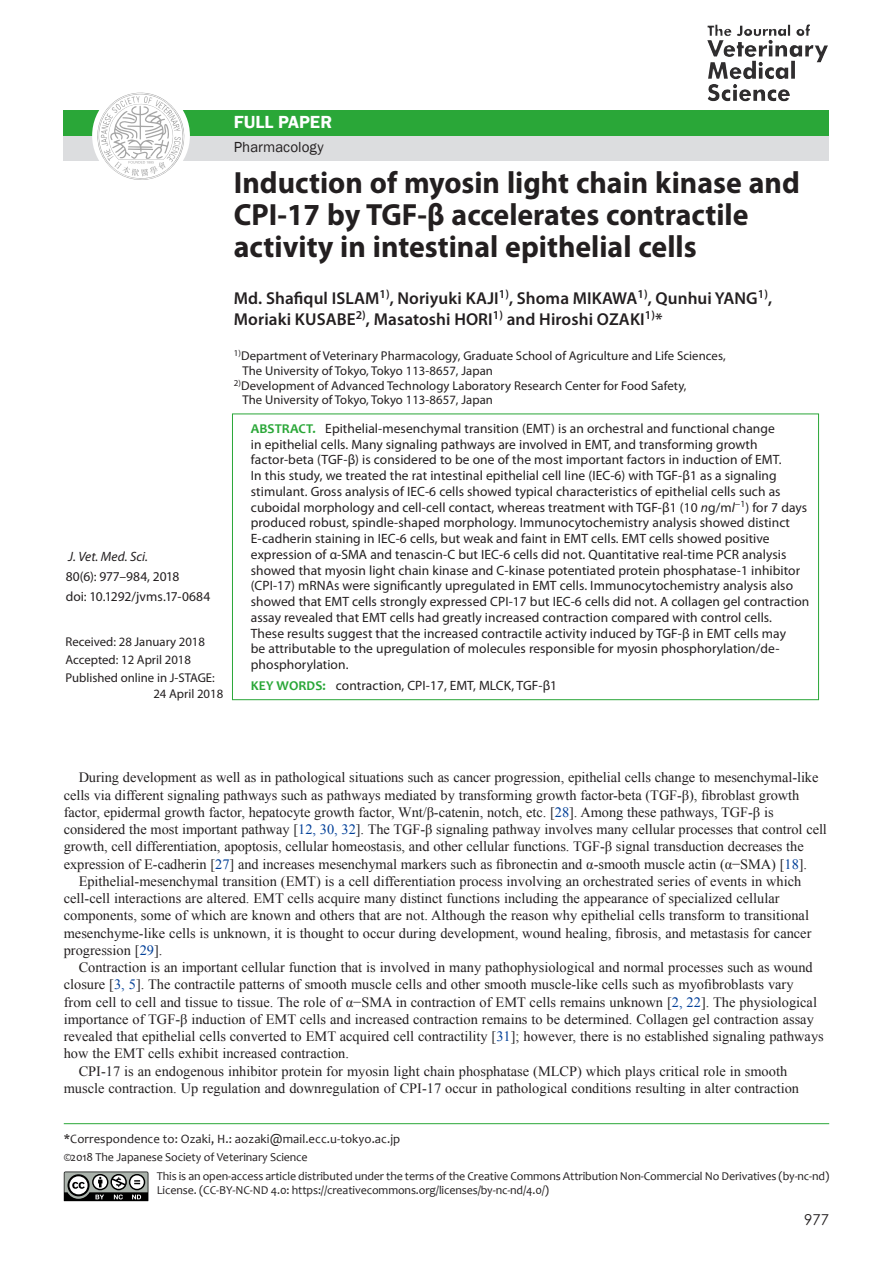
<style>
.page{position:relative;width:893px;height:1263px;background:#fff}
.page>*{position:absolute;margin:0;border:0;box-sizing:border-box;transform-origin:0 0}
.t1{font:700 30.75px/32.2px "Myriad Pro";color:#231f20}
.t2{font:600 18px "Franklin Gothic";color:#fff}
.t3{font:600 17.25px/21px "Myriad Pro";letter-spacing:.005em;color:#231f20}
.t4{font:15px "Franklin Gothic";color:#231f20}
.t5{font:15px "Century Gothic";color:#231f20}
.t6{font:14.25px "Times New Roman";color:#231f20}
.t7{font:13.5px/15.8px "Myriad Pro";letter-spacing:.005em;color:#231f20}
.t8{font:italic 13.5px "Myriad Pro";color:#231f20}
.t9{font:12.75px/14.2px "Myriad Pro";letter-spacing:.005em;color:#231f20}
.t10{font:12.75px "Candara";letter-spacing:.005em;color:#231f20}
.t11{font:12px/20px "Candara";letter-spacing:-.01em;color:#231f20}
.s1{font-family:"Candara";font-weight:700;color:#2aa738}
.s2{font-style:italic}
.s3{color:#003f98}
</style>
<div class="page">
<hr style="left:64px;top:1123px;width:765px;height:1px;background:#2aa738">
<div style="left:64px;top:136px;width:765px;height:25px;background:#dcdddf"></div>
<div style="left:64px;top:111px;width:765px;height:25px;background:#2aa738"></div>
<div style="left:92px;top:87px;width:98px;height:97px;background:#fff;border-radius:50%"></div>
<svg style="left:94px;top:92px;width:93px;height:88px"></svg>
<img style="left:707px;top:24px;width:106px;height:33px">
<div style="left:232px;top:414px;width:587px;height:286px;border:1px solid #2aa738"></div>
<svg style="left:64px;top:1171px;width:84px;height:30px"></svg>
<p class="t8" style="left:68px;top:548px;width:81px">J. Vet. Med. Sci.</p>
<p class="t7" style="left:66px;top:566px;width:146px;line-height:20px">80(6): 977–984, 2018<br>doi: 10.1292/jvms.17-0684</p>
<p class="t9" style="left:66px;top:633px;width:151px;line-height:17.9px">Received: 28 January 2018<br>Accepted: 12 April 2018<br>Published online in J-STAGE:</p>
<p class="t9" style="left:153px;top:686px;width:71px">24 April 2018</p>
<p class="t2" style="left:234px;top:111px;width:100px">FULL PAPER</p>
<p class="t4" style="left:234px;top:138px;width:91px">Pharmacology</p>
<h1 class="t1" style="left:234px;top:165px;width:567px">Induction of myosin light chain kinase and<br>CPI-17 by TGF-β accelerates contractile activity in intestinal epithelial cells</h1>
<p class="t3" style="left:234px;top:287px;width:540px">Md. Shafiqul ISLAM<sup>1)</sup>, Noriyuki KAJI<sup>1)</sup>, Shoma MIKAWA<sup>1)</sup>, Qunhui YANG<sup>1)</sup>,<br>Moriaki KUSABE<sup>2)</sup>, Masatoshi HORI<sup>1)</sup> and Hiroshi OZAKI<sup>1)</sup>*</p>
<p class="t9" style="left:242px;top:349px;width:485px;text-indent:-9px"><sup>1)</sup>Department of Veterinary Pharmacology, Graduate School of Agriculture and Life Sciences,<br>The University of Tokyo, Tokyo 113-8657, Japan</p>
<p class="t9" style="left:242px;top:378px;width:446px;text-indent:-9px"><sup>2)</sup>Development of Advanced Technology Laboratory Research Center for Food Safety,<br>The University of Tokyo, Tokyo 113-8657, Japan</p>
<p class="t7" style="left:251px;top:420px;width:560px"><span class="s1">ABSTRACT.</span> Epithelial-mesenchymal transition (EMT) is an orchestral and functional change<br>in epithelial cells. Many signaling pathways are involved in EMT, and transforming growth factor-beta (TGF-β) is considered to be one of the most important factors in induction of EMT.<br>In this study, we treated the rat intestinal epithelial cell line (IEC-6) with TGF-β1 as a signaling stimulant. Gross analysis of IEC-6 cells showed typical characteristics of epithelial cells such as cuboidal morphology and cell-cell contact, whereas treatment with TGF-β1 (10 <span class="s2">n</span>g/m<span class="s2">l</span><sup>−1</sup>) for 7 days produced robust, spindle-shaped morphology. Immunocytochemistry analysis showed distinct E-cadherin staining in IEC-6 cells, but weak and faint in EMT cells. EMT cells showed positive expression of α-SMA and tenascin-C but IEC-6 cells did not. Quantitative real-time PCR analysis showed that myosin light chain kinase and C-kinase potentiated protein phosphatase-1 inhibitor (CPI-17) mRNAs were significantly upregulated in EMT cells. Immunocytochemistry analysis also showed that EMT cells strongly expressed CPI-17 but IEC-6 cells did not. A collagen gel contraction assay revealed that EMT cells had greatly increased contraction compared with control cells.<br>These results suggest that the increased contractile activity induced by TGF-β in EMT cells may<br>be attributable to the upregulation of molecules responsible for myosin phosphorylation/de&shy;phosphorylation.</p>
<p class="t7" style="left:251px;top:677px;width:308px"><span class="s1">KEY WORDS:</span> contraction, CPI-17, EMT, MLCK, TGF-β1</p>
<p class="t6" style="left:79px;top:768px;width:741px">During development as well as in pathological situations such as cancer progression, epithelial cells change to mesenchymal-like</p>
<p class="t6" style="left:64px;top:785px;width:737px">cells via different signaling pathways such as pathways mediated by transforming growth factor-beta (TGF-β), fibroblast growth</p>
<p class="t6" style="left:64px;top:802px;width:711px">factor, epidermal growth factor, hepatocyte growth factor, Wnt/β-catenin, notch, etc. [<span class="s3">28</span>]. Among these pathways, TGF-β is</p>
<p class="t6" style="left:64px;top:820px;width:765px">considered the most important pathway [<span class="s3">12, 30, 32</span>]. The TGF-β signaling pathway involves many cellular processes that control cell</p>
<p class="t6" style="left:64px;top:837px;width:741px">growth, cell differentiation, apoptosis, cellular homeostasis, and other cellular functions. TGF-β signal transduction decreases the</p>
<p class="t6" style="left:64px;top:854px;width:745px">expression of E-cadherin [<span class="s3">27</span>] and increases mesenchymal markers such as fibronectin and α-smooth muscle actin (α−SMA) [<span class="s3">18</span>].</p>
<p class="t6" style="left:79px;top:871px;width:724px">Epithelial-mesenchymal transition (EMT) is a cell differentiation process involving an orchestrated series of events in which</p>
<p class="t6" style="left:64px;top:889px;width:717px">cell-cell interactions are altered. EMT cells acquire many distinct functions including the appearance of specialized cellular</p>
<p class="t6" style="left:64px;top:906px;width:747px">components, some of which are known and others that are not. Although the reason why epithelial cells transform to transitional</p>
<p class="t6" style="left:64px;top:923px;width:749px">mesenchyme-like cells is unknown, it is thought to occur during development, wound healing, fibrosis, and metastasis for cancer</p>
<p class="t6" style="left:64px;top:940px;width:100px">progression [<span class="s3">29</span>].</p>
<p class="t6" style="left:79px;top:958px;width:736px">Contraction is an important cellular function that is involved in many pathophysiological and normal processes such as wound</p>
<p class="t6" style="left:64px;top:975px;width:731px">closure [<span class="s3">3, 5</span>]. The contractile patterns of smooth muscle cells and other smooth muscle-like cells such as myofibroblasts vary</p>
<p class="t6" style="left:64px;top:992px;width:755px">from cell to cell and tissue to tissue. The role of α−SMA in contraction of EMT cells remains unknown [<span class="s3">2, 22</span>]. The physiological</p>
<p class="t6" style="left:64px;top:1009px;width:752px">importance of TGF-β induction of EMT cells and increased contraction remains to be determined. Collagen gel contraction assay</p>
<p class="t6" style="left:64px;top:1027px;width:761px">revealed that epithelial cells converted to EMT acquired cell contractility [<span class="s3">31</span>]; however, there is no established signaling pathways</p>
<p class="t6" style="left:64px;top:1044px;width:287px">how the EMT cells exhibit increased contraction.</p>
<p class="t6" style="left:79px;top:1061px;width:710px">CPI-17 is an endogenous inhibitor protein for myosin light chain phosphatase (MLCP) which plays critical role in smooth</p>
<p class="t6" style="left:64px;top:1079px;width:737px">muscle contraction. Up regulation and downregulation of CPI-17 occur in pathological conditions resulting in alter contraction</p>
<p class="t10" style="left:64px;top:1130px;width:338px">*Correspondence to: Ozaki, H.: aozaki@mail.ecc.u-tokyo.ac.jp</p>
<p class="t11" style="left:157px;top:1146px;width:674px;text-indent:-93px">©2018 The Japanese Society of Veterinary Science<br>This is an open-access article distributed under the terms of the Creative Commons Attribution Non-Commercial No Derivatives (by-nc-nd)</p>
<p class="t11" style="left:157px;top:1180px;width:394px">License. (CC-BY-NC-ND 4.0: https://creativecommons.org/licenses/by-nc-nd/4.0/)</p>
<p class="t5" style="left:804px;top:1209px;width:26px">977</p>
</div>
